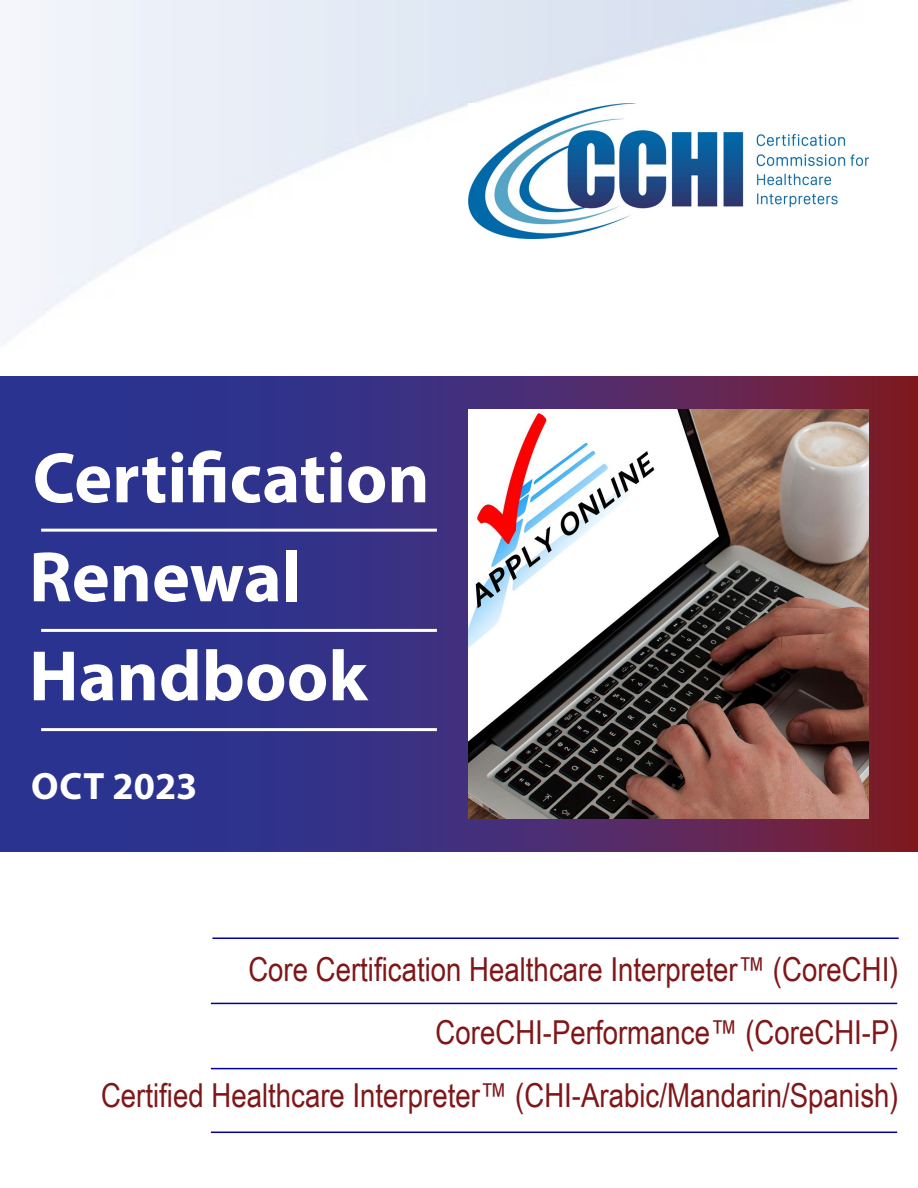
<style>
.page{position:relative;width:918px;height:1188px;background:#fff}
.page>*{position:absolute;margin:0;border:0;box-sizing:border-box;transform-origin:0 0}
.t1{font:700 72px/99px "Myriad Pro";color:#fff}
.t2{font:700 38.25px "Myriad Pro";color:#fff}
.t3{font:33px/63px "Arial Narrow";color:#7f1719;text-align:right}
</style>
<div class="page">
<hr style="left:211px;top:1003px;width:686px;height:1px;background:#0000a6">
<svg style="left:0;top:376px;width:918px;height:476px;background:#3c2f7d"></svg>
<img style="left:0;top:0;width:869px;height:346px">
<hr style="left:211px;top:1068px;width:686px;height:1px;background:#0000a6">
<hr style="left:211px;top:1132px;width:686px;height:1px;background:#0000a6">
<hr style="left:41px;top:529px;width:396px;height:3px;background:#fff">
<hr style="left:41px;top:629px;width:396px;height:3px;background:#fff">
<hr style="left:41px;top:728px;width:396px;height:3px;background:#fff">
<img style="left:468px;top:104px;width:400px;height:135px">
<img style="left:468px;top:409px;width:400px;height:410px">
<hr style="left:212px;top:938px;width:687px;height:1px;background:#0000a6">
<h1 class="t1" style="left:29px;top:426px;width:402px">Certification<br>Renewal<br>Handbook</h1>
<p class="t2" style="left:31px;top:761px;width:168px">OCT 2023</p>
<p class="t3" style="left:101px;top:937px;width:799px">Core Certification Healthcare Interpreter™ (CoreCHI)<br>CoreCHI-Performance™ (CoreCHI-P)<br>Certified Healthcare Interpreter™ (CHI-Arabic/Mandarin/Spanish)</p>
</div>
